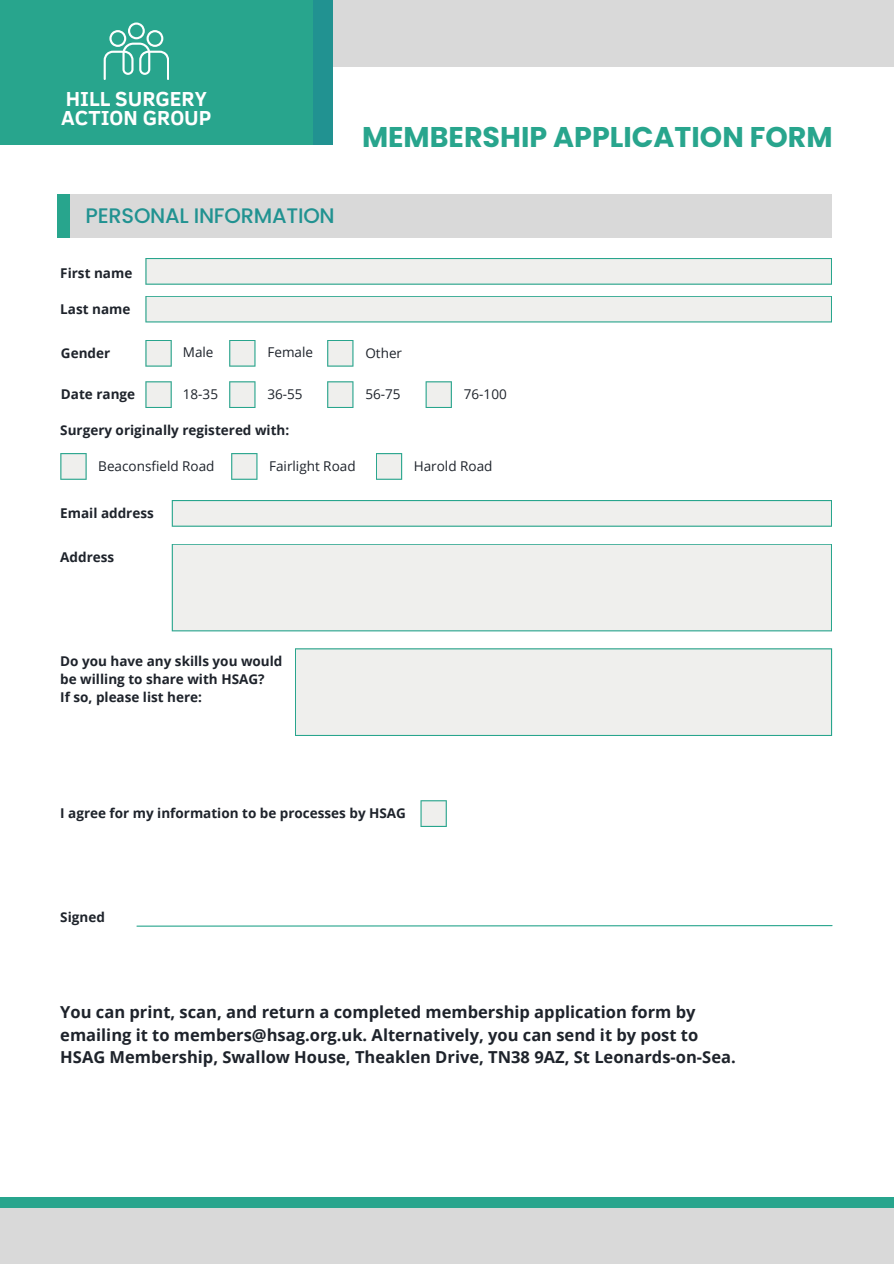
<style>
.page{position:relative;width:894px;height:1264px;background:#fff}
.page>*{position:absolute;margin:0;border:0;box-sizing:border-box;transform-origin:0 0}
.t1{font:700 28.5px "Poppins";color:#28a58d}
.t2{font:500 21px "Poppins";letter-spacing:-.01em;color:#219291}
.t3{font:700 20.85px/19.8px "Clear Sans";color:#fff}
.t4{font:700 16.5px/22.5px "Open Sans";color:#1e232b}
.t5{font:700 13.5px/18px "Open Sans";color:#1e232b}
.t6{font:13.5px "Open Sans";color:#1e232b}
</style>
<div class="page">
<div style="left:332px;top:0;width:561px;height:67px;background:#d9d9d9"></div>
<div style="left:58px;top:194px;width:23px;height:44px;background:#28a58d"></div>
<div style="left:70px;top:194px;width:761px;height:44px;background:#d9d9d9"></div>
<div style="left:0;top:0;width:322px;height:145px;background:#28a58d"></div>
<div style="left:313px;top:0;width:19px;height:145px;background:#219291"></div>
<div style="left:0;top:1207px;width:893px;height:56px;background:#d9d9d9"></div>
<div style="left:0;top:1196px;width:893px;height:11px;background:#28a58d"></div>
<svg style="left:136px;top:925px;width:697px;height:2px"></svg>
<svg style="left:145px;top:258px;width:686px;height:27px;background:#dee8e4"></svg>
<svg style="left:145px;top:296px;width:686px;height:26px;background:#e3eae7"></svg>
<svg style="left:172px;top:500px;width:659px;height:27px;background:#dee8e4"></svg>
<div style="left:172px;top:544px;width:659px;height:87px;background:#efefed"></div>
<div style="left:295px;top:648px;width:536px;height:88px;background:#efefed"></div>
<svg style="left:145px;top:340px;width:27px;height:26px"></svg>
<svg style="left:145px;top:381px;width:27px;height:27px"></svg>
<svg style="left:420px;top:800px;width:26px;height:27px"></svg>
<svg style="left:229px;top:340px;width:26px;height:26px"></svg>
<svg style="left:229px;top:381px;width:26px;height:27px"></svg>
<svg style="left:327px;top:340px;width:26px;height:26px"></svg>
<svg style="left:327px;top:381px;width:26px;height:27px"></svg>
<svg style="left:425px;top:381px;width:27px;height:27px"></svg>
<svg style="left:60px;top:453px;width:27px;height:27px"></svg>
<svg style="left:231px;top:453px;width:26px;height:27px"></svg>
<svg style="left:376px;top:453px;width:26px;height:27px"></svg>
<svg style="left:104px;top:23px;width:65px;height:57px"></svg>
<h4 class="t3" style="left:61px;top:87px;width:152px">HILL SURGERY<br>ACTION GROUP</h4>
<h2 class="t2" style="left:85px;top:201px;width:250px">PERSONAL INFORMATION</h2>
<h4 class="t5" style="left:60px;top:263px;width:73px">First name</h4>
<h4 class="t5" style="left:60px;top:299px;width:72px">Last name</h4>
<p class="t5" style="left:61px;top:343px;width:51px">Gender</p>
<p class="t5" style="left:61px;top:385px;width:76px">Date range</p>
<p class="t6" style="left:183px;top:343px;width:32px">Male</p>
<h4 class="t6" style="left:183px;top:384px;width:37px">18-35</h4>
<p class="t6" style="left:267px;top:343px;width:47px">Female</p>
<p class="t6" style="left:267px;top:384px;width:37px">36-55</p>
<p class="t1" style="left:362px;top:117px;width:472px">MEMBERSHIP APPLICATION FORM</p>
<p class="t6" style="left:365px;top:343px;width:38px">Other</p>
<h4 class="t6" style="left:365px;top:385px;width:37px">56-75</h4>
<h4 class="t6" style="left:463px;top:385px;width:44px">76-100</h4>
<p class="t5" style="left:60px;top:420px;width:230px">Surgery originally registered with:</p>
<p class="t6" style="left:98px;top:456px;width:118px">Beaconsfield Road</p>
<h4 class="t6" style="left:269px;top:456px;width:88px">Fairlight Road</h4>
<p class="t6" style="left:414px;top:456px;width:80px">Harold Road</p>
<h1 class="t5" style="left:60px;top:503px;width:95px">Email address</h1>
<h2 class="t5" style="left:60px;top:547px;width:55px">Address</h2>
<h4 class="t5" style="left:60px;top:652px;width:224px">Do you have any skills you would be willing to share with HSAG?<br>If so, please list here:</h4>
<h4 class="t5" style="left:60px;top:803px;width:347px">I agree for my information to be processes by HSAG</h4>
<p class="t5" style="left:60px;top:908px;width:46px">Signed</p>
<h4 class="t4" style="left:60px;top:1000px;width:676px">You can print, scan, and return a completed membership application form by emailing it to members@hsag.org.uk. Alternatively, you can send it by post to<br>HSAG Membership, Swallow House, Theaklen Drive, TN38 9AZ, St Leonards-on-Sea.</h4>
</div>
